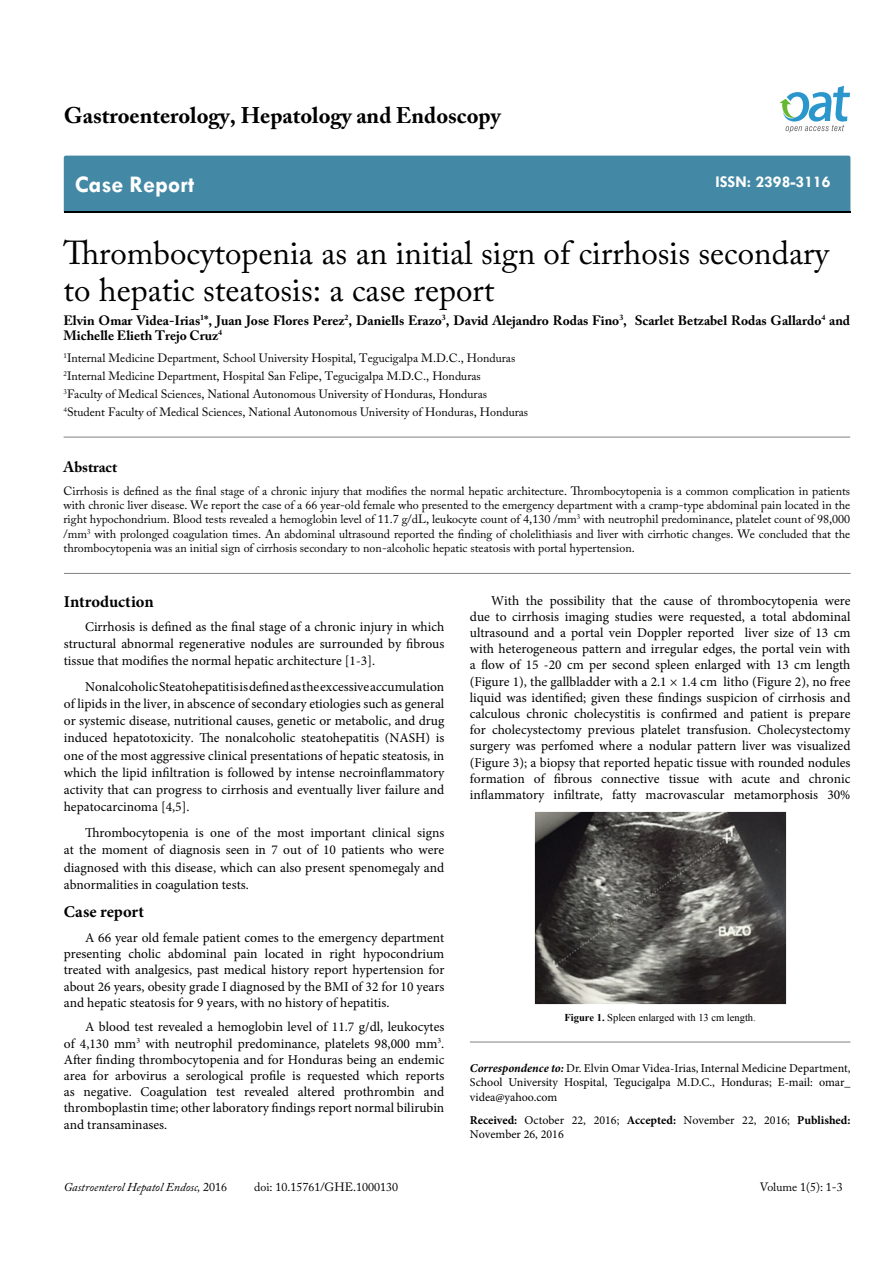
<style>
.page{position:relative;width:893px;height:1263px;background:#fff}
.page>*{position:absolute;margin:0;border:0;box-sizing:border-box;transform-origin:0 0}
.t1{font:33px/37.5px "Adobe Caslon Pro";color:#000}
.t2{font:700 24px "Tw Cen";color:#fff}
.t3{font:700 22.5px "Adobe Caslon Pro";color:#000}
.t4{font:700 16.5px "Minion Pro";letter-spacing:.005em;color:#000}
.t5{font:700 16.5px "Tw Cen";color:#fff}
.t6{font:700 15px "Adobe Caslon Pro";color:#000}
.t7{font:13.5px/16.2px "Minion Pro";color:#000;text-align:justify}
.t8{font:700 13.5px/15px "Adobe Caslon Pro";color:#000}
.t9{font:12px/14.4px "Adobe Caslon Pro";color:#000}
.t10{font:12px/14.4px "Minion Pro";color:#000;text-align:justify}
.t11{font:italic 12px "Adobe Caslon Pro";color:#000}
.t12{font:10.5px "Times New Roman";color:#000}
.s1{font-weight:700}
.s2{font-weight:700;font-style:italic}
.s3{font-style:normal}
</style>
<div class="page">
<div style="left:64px;top:156px;width:786px;height:56px;background:#4389a5"></div>
<svg style="left:779px;top:86px;width:71px;height:47px"></svg>
<hr style="left:64px;top:437px;width:786px;height:1px;background:#808285">
<hr style="left:64px;top:573px;width:787px;height:1px;background:#808285">
<hr style="left:470px;top:1042px;width:380px;height:1px;background:#808285">
<img style="left:534px;top:811px;width:252px;height:194px">
<h3 class="t3" style="left:64px;top:102px;width:438px">Gastroenterology, Hepatology and Endoscopy</h3>
<h2 class="t2" style="left:75px;top:170px;width:121px">Case Report</h2>
<p class="t5" style="left:715px;top:172px;width:117px">ISSN: 2398-3116</p>
<h1 class="t1" style="left:64px;top:233px;width:767px">Thrombocytopenia as an initial sign of cirrhosis secondary to hepatic steatosis: a case report</h1>
<p class="t8" style="left:64px;top:312px;width:788px">Elvin Omar Videa-Irias<sup>1</sup>*, Juan Jose Flores Perez<sup>2</sup>, Daniells Erazo<sup>3</sup>, David Alejandro Rodas Fino<sup>3</sup>, Scarlet Betzabel Rodas Gallardo<sup>4</sup> and<br>Michelle Elieth Trejo Cruz<sup>4</sup></p>
<p class="t9" style="left:64px;top:349px;width:466px;line-height:18px"><sup>1</sup>Internal Medicine Department, School University Hospital, Tegucigalpa M.D.C., Honduras <sup>2</sup>Internal Medicine Department, Hospital San Felipe, Tegucigalpa M.D.C., Honduras<br><sup>3</sup>Faculty of Medical Sciences, National Autonomous University of Honduras, Honduras <sup>4</sup>Student Faculty of Medical Sciences, National Autonomous University of Honduras, Honduras</p>
<p class="t6" style="left:64px;top:458px;width:55px">Abstract</p>
<p class="t9" style="left:64px;top:483px;width:788px;text-align:justify">Cirrhosis is defined as the final stage of a chronic injury that modifies the normal hepatic architecture. Thrombocytopenia is a common complication in patients with chronic liver disease. We report the case of a 66 year-old female who presented to the emergency department with a cramp-type abdominal pain located in the right hypochondrium. Blood tests revealed a hemoglobin level of 11.7 g/dL, leukocyte count of 4,130 /mm<sup>3</sup> with neutrophil predominance, platelet count of 98,000 /mm<sup>3</sup> with prolonged coagulation times. An abdominal ultrasound reported the finding of cholelithiasis and liver with cirrhotic changes. We concluded that the thrombocytopenia was an initial sign of cirrhosis secondary to non-alcoholic hepatic steatosis with portal hypertension.</p>
<p class="t4" style="left:64px;top:590px;width:91px">Introduction</p>
<p class="t7" style="left:64px;top:619px;width:382px;line-height:16.8px;text-indent:21px">Cirrhosis is defined as the final stage of a chronic injury in which structural abnormal regenerative nodules are surrounded by fibrous tissue that modifies the normal hepatic architecture [1-3].</p>
<p class="t7" style="left:64px;top:678px;width:382px;line-height:17.2px;text-indent:21px">Nonalcoholic Steatohepatitis is defined as the excessive accumulation of lipids in the liver, in abscence of secondary etiologies such as general or systemic disease, nutritional causes, genetic or metabolic, and drug induced hepatotoxicity. The nonalcoholic steatohepatitis (NASH) is one of the most aggressive clinical presentations of hepatic steatosis, in which the lipid infiltration is followed by intense necroinflammatory activity that can progress to cirrhosis and eventually liver failure and hepatocarcinoma [4,5].</p>
<p class="t7" style="left:64px;top:824px;width:382px;line-height:17.2px;text-indent:21px">Thrombocytopenia is one of the most important clinical signs at the moment of diagnosis seen in 7 out of 10 patients who were diagnosed with this disease, which can also present spenomegaly and abnormalities in coagulation tests.</p>
<p class="t4" style="left:64px;top:900px;width:82px">Case report</p>
<p class="t7" style="left:64px;top:929px;width:382px;text-indent:21px">A 66 year old female patient comes to the emergency department presenting cholic abdominal pain located in right hypocondrium treated with analgesics, past medical history report hypertension for about 26 years, obesity grade I diagnosed by the BMI of 32 for 10 years and hepatic steatosis for 9 years, with no history of hepatitis.</p>
<p class="t7" style="left:64px;top:1019px;width:382px;text-indent:21px">A blood test revealed a hemoglobin level of 11.7 g/dl, leukocytes of 4,130 mm<sup>3</sup> with neutrophil predominance, platelets 98,000 mm<sup>3</sup>.<br>After finding thrombocytopenia and for Honduras being an endemic area for arbovirus a serological profile is requested which reports as negative. Coagulation test revealed altered prothrombin and thromboplastin time; other laboratory findings report normal bilirubin and transaminases.</p>
<p class="t7" style="left:470px;top:592px;width:382px;text-indent:21px">With the possibility that the cause of thrombocytopenia were due to cirrhosis imaging studies were requested, a total abdominal ultrasound and a portal vein Doppler reported liver size of 13 cm with heterogeneous pattern and irregular edges, the portal vein with a flow of 15 -20 cm per second spleen enlarged with 13 cm length (Figure 1), the gallbladder with a 2.1 × 1.4 cm litho (Figure 2), no free liquid was identified; given these findings suspicion of cirrhosis and calculous chronic cholecystitis is confirmed and patient is prepare for cholecystectomy previous platelet transfusion. Cholecystectomy surgery was perfomed where a nodular pattern liver was visualized (Figure 3); a biopsy that reported hepatic tissue with rounded nodules formation of fibrous connective tissue with acute and chronic inflammatory infiltrate, fatty macrovascular metamorphosis 30%</p>
<p class="t12" style="left:565px;top:1010px;width:193px"><span class="s1">Figure 1.</span> Spleen enlarged with 13 cm length.</p>
<p class="t10" style="left:470px;top:1061px;width:382px"><span class="s2">Correspondence to:</span> Dr. Elvin Omar Videa-Irias, Internal Medicine Department, School University Hospital, Tegucigalpa M.D.C., Honduras; E-mail: omar_ videa@yahoo.com</p>
<p class="t10" style="left:470px;top:1113px;width:382px"><span class="s1">Received:</span> October 22, 2016; <span class="s1">Accepted:</span> November 22, 2016; <span class="s1">Published:<br></span>November 26, 2016</p>
<p class="t11" style="left:64px;top:1180px;width:165px">Gastroenterol Hepatol Endosc, <span class="s3">2016</span></p>
<p class="t9" style="left:254px;top:1180px;width:145px">doi: 10.15761/GHE.1000130</p>
<p class="t9" style="left:760px;top:1180px;width:84px">Volume 1(5): 1-3</p>
</div>
